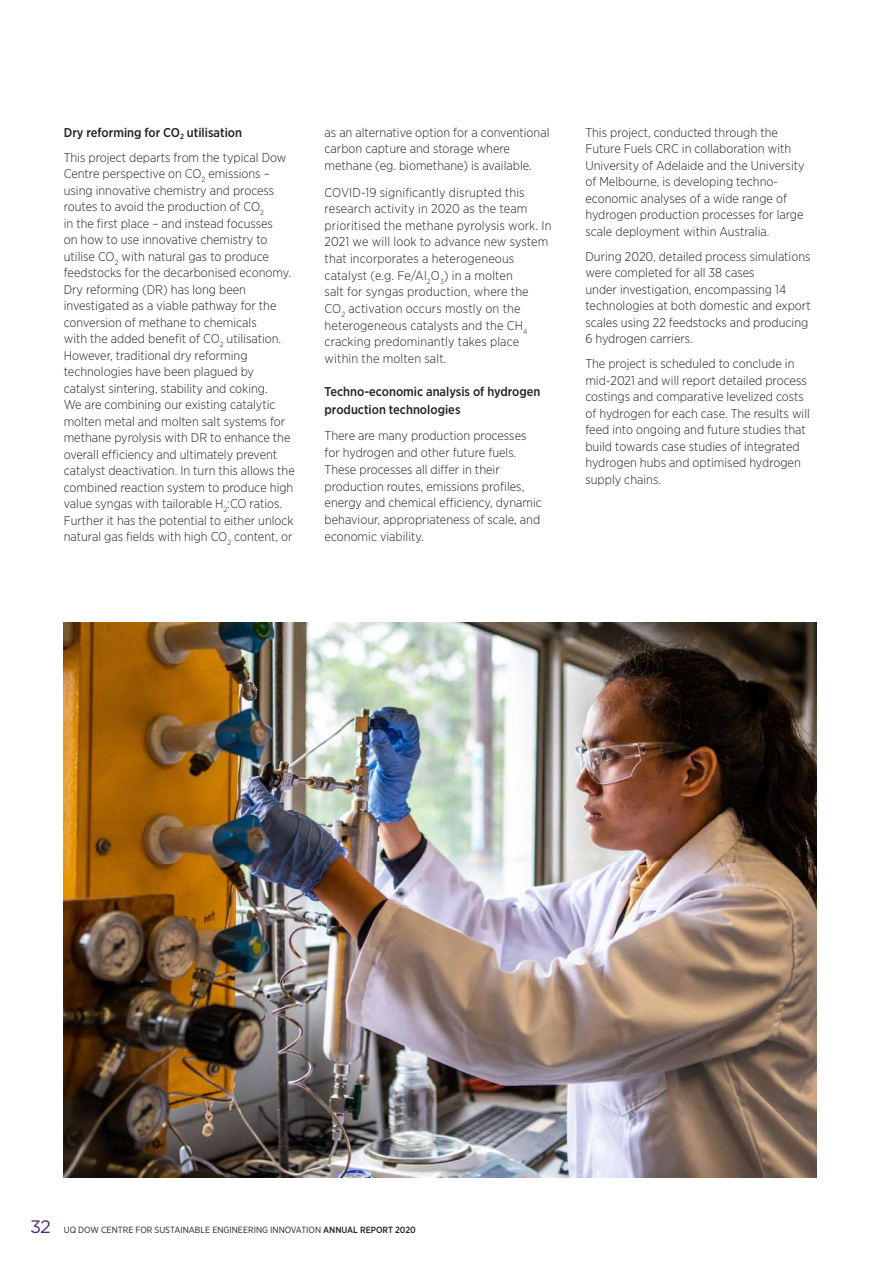
<style>
.page{position:relative;width:893px;height:1263px;background:#fff}
.page>*{position:absolute;margin:0;border:0;box-sizing:border-box;transform-origin:0 0}
.t1{font:300 12.75px/16.5px "Gotham Narrow";color:#231f20}
.t2{font:500 12.75px/18px "Gotham Narrow";color:#231f20}
.t3{font:9px "Gotham Narrow";color:#231f20}
.s1{font-weight:500}
.s2{font-family:"Gotham";font-size:18px;color:#4d2884}
</style>
<div class="page">
<img style="left:64px;top:622px;width:752px;height:556px">
<p class="t1" style="left:64px;top:119px;width:224px;line-height:25px"><span class="s1">Dry reforming for CO</span><sub>2</sub> <span class="s1">utilisation<br></span>This project departs from the typical Dow</p>
<p class="t1" style="left:64px;top:165px;width:233px">Centre perspective on CO<sub>2</sub> emissions – using innovative chemistry and process routes to avoid the production of CO<sub>2<br></sub>in the first place – and instead focusses<br>on how to use innovative chemistry to utilise CO<sub>2</sub> with natural gas to produce feedstocks for the decarbonised economy.<br>Dry reforming (DR) has long been investigated as a viable pathway for the conversion of methane to chemicals<br>with the added benefit of CO<sub>2</sub> utilisation.<br>However, traditional dry reforming technologies have been plagued by catalyst sintering, stability and coking.<br>We are combining our existing catalytic molten metal and molten salt systems for methane pyrolysis with DR to enhance the overall efficiency and ultimately prevent catalyst deactivation. In turn this allows the combined reaction system to produce high value syngas with tailorable H<sub>2</sub>:CO ratios.<br>Further it has the potential to either unlock natural gas fields with high CO<sub>2</sub> content, or</p>
<p class="t1" style="left:325px;top:123px;width:226px">as an alternative option for a conventional carbon capture and storage where methane (eg. biomethane) is available.</p>
<p class="t1" style="left:325px;top:183px;width:228px">COVID-19 significantly disrupted this research activity in 2020 as the team prioritised the methane pyrolysis work. In 2021 we will look to advance new system that incorporates a heterogeneous catalyst (e.g. Fe/Al<sub>2</sub>O<sub>3</sub>) in a molten<br>salt for syngas production, where the CO<sub>2</sub> activation occurs mostly on the heterogeneous catalysts and the CH<sub>4 </sub>cracking predominantly takes place within the molten salt.</p>
<p class="t2" style="left:325px;top:382px;width:217px">Techno-economic analysis of hydrogen production technologies</p>
<p class="t1" style="left:325px;top:427px;width:219px">There are many production processes for hydrogen and other future fuels.<br>These processes all differ in their production routes, emissions profiles, energy and chemical efficiency, dynamic behaviour, appropriateness of scale, and economic viability.</p>
<p class="t1" style="left:585px;top:123px;width:221px">This project, conducted through the Future Fuels CRC in collaboration with University of Adelaide and the University of Melbourne, is developing techno&shy;economic analyses of a wide range of hydrogen production processes for large scale deployment within Australia.</p>
<p class="t1" style="left:585px;top:247px;width:227px">During 2020, detailed process simulations were completed for all 38 cases<br>under investigation, encompassing 14 technologies at both domestic and export scales using 22 feedstocks and producing 6 hydrogen carriers.</p>
<p class="t1" style="left:585px;top:355px;width:226px">The project is scheduled to conclude in mid-2021 and will report detailed process costings and comparative levelized costs of hydrogen for each case. The results will feed into ongoing and future studies that build towards case studies of integrated hydrogen hubs and optimised hydrogen supply chains.</p>
<p class="t3" style="left:30px;top:1224px;width:387px"><span class="s2">32</span> UQ DOW CENTRE FOR SUSTAINABLE ENGINEERING INNOVATION <span class="s1">ANNUAL REPORT 2020</span></p>
</div>
